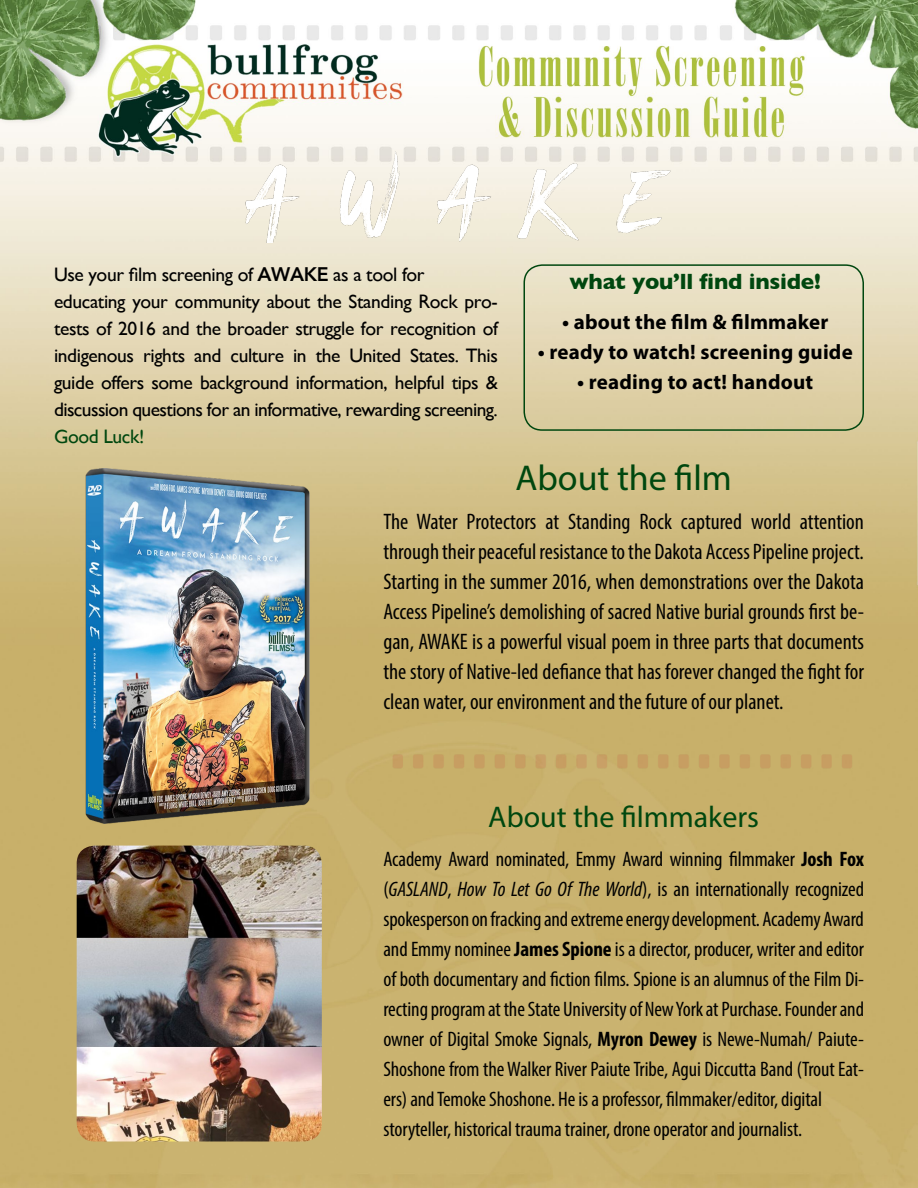
<style>
.page{position:relative;width:918px;height:1188px;background:#fff}
.page>*{position:absolute;margin:0;border:0;box-sizing:border-box;transform-origin:0 0}
.t1{font:36px "Myriad Pro";color:#00470f}
.t2{font:30px "Myriad Pro";color:#00470f}
.t3{font:condensed 22.5px/30px "Myriad Pro";color:#000;text-align:justify}
.t4{font:700 22.5px "Gill Sans";letter-spacing:-.01em;color:#00470f}
.t5{font:condensed 21px/30px "Myriad Pro";letter-spacing:-.005em;color:#000}
.t6{font:700 21px "Myriad Pro";letter-spacing:.01em;color:#000}
.t7{font:19.5px/27px "Gill Sans";letter-spacing:-.02em;color:#000}
.t8{font:19.5px "Gill Sans";letter-spacing:-.02em;color:#00470f}
.s1{font-family:"Avenir LT Std";font-weight:800}
.s2{font-weight:700}
.s3{font-style:italic}
</style>
<div class="page">
<img style="left:0;top:0;width:918px;height:1188px">
<img style="left:243px;top:149px;width:432px;height:94px">
<div style="left:524px;top:264px;width:340px;height:167px;border:2px solid #00470f;border-radius:18px"></div>
<img style="left:77px;top:463px;width:246px;height:366px">
<img style="left:77px;top:846px;width:245px;height:295px">
<img style="left:383px;top:752px;width:481px;height:20px">
<p class="t7" style="left:54px;top:261px;width:445px">Use your film screening of <span class="s1">AWAKE</span> as a tool for educating your community about the Standing Rock pro&shy;tests of 2016 and the broader struggle for recognition of indigenous rights and culture in the United States. This guide offers some background information, helpful tips &amp; discussion questions for an informative, rewarding screening.</p>
<p class="t8" style="left:54px;top:425px;width:92px">Good Luck!</p>
<p class="t4" style="left:570px;top:263px;width:253px">what you’ll find inside!</p>
<p class="t6" style="left:562px;top:308px;width:268px">• about the film &amp; filmmaker</p>
<p class="t6" style="left:538px;top:338px;width:317px">• ready to watch! screening guide</p>
<p class="t6" style="left:577px;top:368px;width:238px">• reading to act! handout</p>
<h1 class="t1" style="left:515px;top:456px;width:218px">About the film</h1>
<p class="t3" style="left:383px;top:507px;width:482px">The Water Protectors at Standing Rock captured world attention through their peaceful resistance to the Dakota Access Pipeline project.<br>Starting in the summer 2016, when demonstrations over the Dakota Access Pipeline’s demolishing of sacred Native burial grounds first be&shy;gan, AWAKE is a powerful visual poem in three parts that documents the story of Native-led defiance that has forever changed the fight for clean water, our environment and the future of our planet.</p>
<h2 class="t2" style="left:488px;top:798px;width:272px">About the filmmakers</h2>
<p class="t5" style="left:383px;top:843px;width:482px">Academy Award nominated, Emmy Award winning filmmaker <span class="s2">Josh Fox </span>(<span class="s3">GASLAND</span>, <span class="s3">How To Let Go Of The World</span>), is an internationally recognized spokesperson on fracking and extreme energy development. Academy Award and Emmy nominee <span class="s2">James Spione</span> is a director, producer, writer and editor of both documentary and fiction films. Spione is an alumnus of the Film Di&shy;recting program at the State University of New York at Purchase. Founder and owner of Digital Smoke Signals, <span class="s2">Myron Dewey</span> is Newe-Numah/ Paiute-Shoshone from the Walker River Paiute Tribe, Agui Diccutta Band (Trout Eat&shy;ers) and Temoke Shoshone. He is a professor, filmmaker/editor, digital storyteller, historical trauma trainer, drone operator and journalist.</p>
</div>
